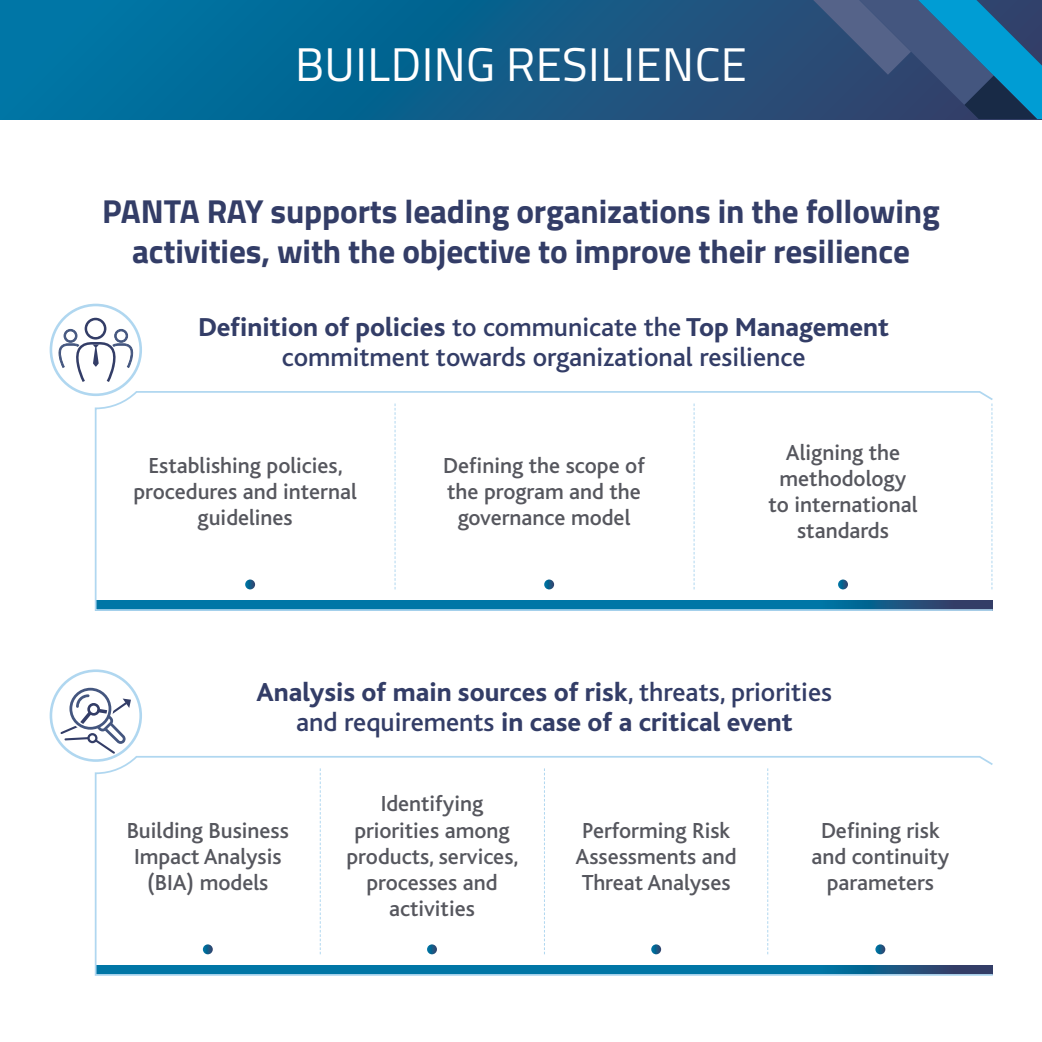
<style>
.page{position:relative;width:1042px;height:1042px;background:#fff}
.page>*{position:absolute;margin:0;border:0;box-sizing:border-box;transform-origin:0 0}
.t1{font:47.25px "Titillium Web";letter-spacing:.01em;color:#fff}
.t2{font:700 33.25px/39.9px "Titillium Web";letter-spacing:-.005em;color:#333d67;text-align:center}
.t3{font:500 27.12px/29.8px "Bliss";color:#333d67;text-align:center}
.t4{font:800 27.12px/29.8px "Bliss";color:#333d67;text-align:center}
.t5{font:500 22.75px/26.2px "Bliss";color:#56575e;text-align:center}
.s1{font-weight:800}
.s2{font-weight:500}
</style>
<div class="page">
<svg style="left:0;top:0;width:749px;height:119px;background:#0a6390"></svg>
<svg style="left:749px;top:0;width:292px;height:119px;background:#2b5883"></svg>
<svg style="left:1041px;top:0;width:1px;height:119px"></svg>
<svg style="left:51px;top:305px;width:90px;height:90px"></svg>
<div style="left:50px;top:304px;width:92px;height:92px;border:3px solid #b0d7f0;border-radius:50%"></div>
<svg style="left:56px;top:318px;width:80px;height:64px"></svg>
<svg style="left:94px;top:390px;width:899px;height:221px"></svg>
<svg style="left:94px;top:755px;width:899px;height:221px"></svg>
<div style="left:51px;top:671px;width:90px;height:89px;background:#fff;border-radius:50%"></div>
<div style="left:50px;top:669px;width:92px;height:93px;border:3px solid #b0d7f0;border-radius:50%"></div>
<svg style="left:59px;top:688px;width:72px;height:67px"></svg>
<svg style="left:245px;top:579px;width:10px;height:10px"></svg>
<svg style="left:838px;top:579px;width:10px;height:10px"></svg>
<svg style="left:544px;top:579px;width:10px;height:10px"></svg>
<svg style="left:203px;top:944px;width:10px;height:10px"></svg>
<svg style="left:651px;top:944px;width:10px;height:10px"></svg>
<svg style="left:427px;top:944px;width:10px;height:10px"></svg>
<svg style="left:875px;top:944px;width:10px;height:10px"></svg>
<h1 class="t1" style="left:295px;top:30px;width:453px">BUILDING RESILIENCE</h1>
<h2 class="t2" style="left:102px;top:190px;width:839px">PANTA RAY supports leading organizations in the following activities, with the objective to improve their resilience</h2>
<p class="t3" style="left:198px;top:313px;width:692px"><span class="s1">Definition of policies</span> to communicate the <span class="s1">Top Management </span>commitment towards organizational resilience</p>
<p class="t5" style="left:133px;top:452px;width:225px">Establishing policies, procedures and internal guidelines</p>
<p class="t5" style="left:443px;top:452px;width:203px">Defining the scope of the program and the governance model</p>
<p class="t5" style="left:768px;top:439px;width:150px">Aligning the methodology to international standards</p>
<p class="t4" style="left:256px;top:678px;width:577px">Analysis of main sources of risk<span class="s2">, threats, priorities and requirements</span> in case of a critical event</p>
<p class="t5" style="left:346px;top:791px;width:173px">Identifying priorities among products, services, processes and activities</p>
<p class="t5" style="left:127px;top:817px;width:164px">Building Business<br>Impact Analysis (BIA) models</p>
<p class="t5" style="left:575px;top:817px;width:163px;text-align:left">Performing Risk<br>Assessments and<br>Threat Analyses</p>
<p class="t5" style="left:811px;top:817px;width:139px">Defining risk and continuity parameters</p>
</div>
